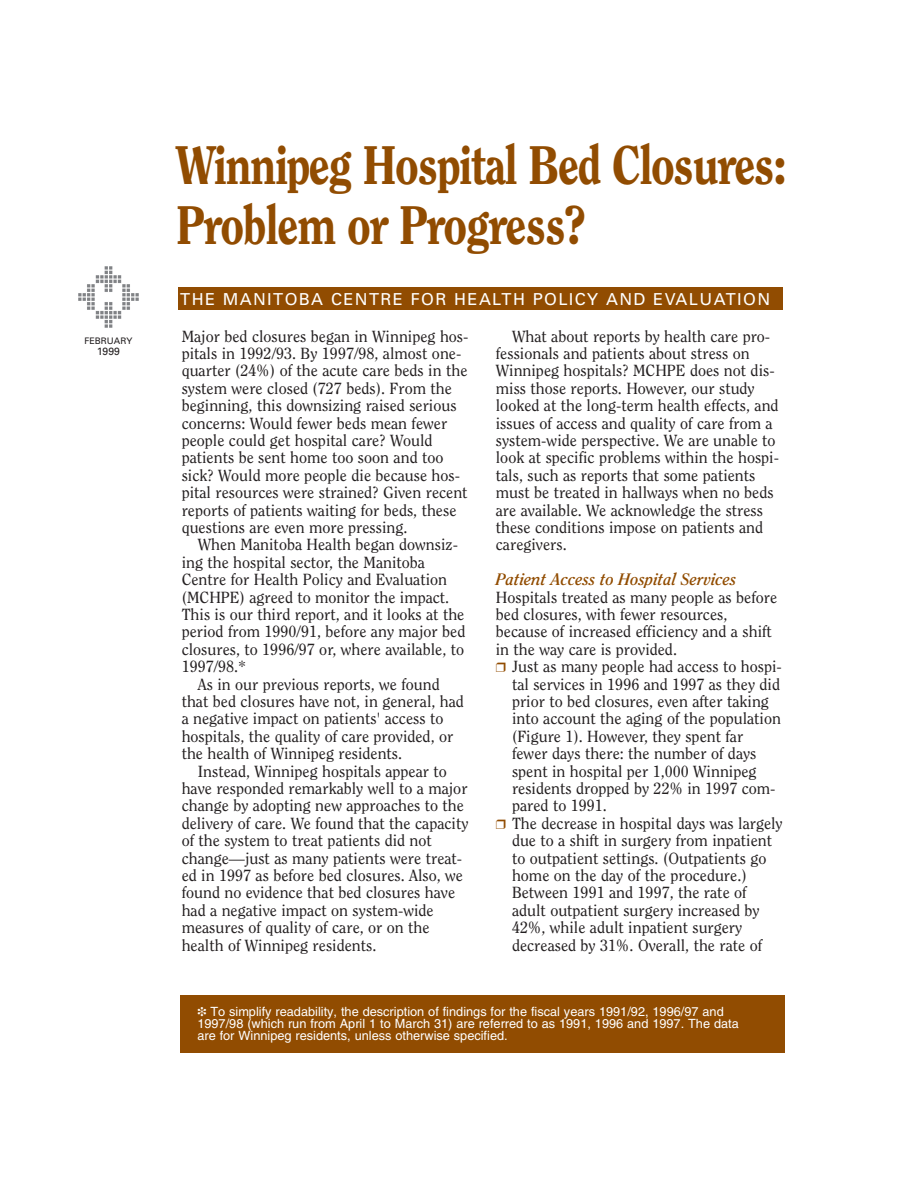
<style>
.page{position:relative;width:918px;height:1188px;background:#fff}
.page>*{position:absolute;margin:0;border:0;box-sizing:border-box;transform-origin:0 0}
.t1{font:800 54px/60px "Clearface";letter-spacing:-.035em;color:#914c01;scale:.88 1}
.t2{font:16.5px "Univers";letter-spacing:.085em;color:#fff}
.t3{font:italic 700 16.5px "Clearface";color:#914c01}
.t4{font:16.05px/17.4px "Clearface";color:#231f20}
.t5{font:12.75px/12px "Helvetica";color:#fff}
.t6{font:10.5px "Univers";color:#231f20}
.t7{font:9px "Univers";color:#231f20}
.s1{color:#914c01}
</style>
<div class="page">
<div style="left:179px;top:287px;width:604px;height:22px;background:#914c01"></div>
<img style="left:78px;top:266px;width:61px;height:62px">
<div style="left:181px;top:995px;width:604px;height:58px;background:#914c01"></div>
<p class="t7" style="left:84px;top:338px;width:50px">FEBRUARY</p>
<p class="t6" style="left:97px;top:347px;width:25px">1999</p>
<h1 class="t1" style="left:176px;top:138px;width:696px">Winnipeg Hospital Bed Closures:<br>Problem or Progress?</h1>
<p class="t2" style="left:180px;top:293px;width:591px">THE MANITOBA CENTRE FOR HEALTH POLICY AND EVALUATION</p>
<p class="t4" style="left:182px;top:328px;width:288px">Major bed closures began in Winnipeg hos&shy;pitals in 1992/93. By 1997/98, almost one&shy;quarter (24%) of the acute care beds in the system were closed (727 beds). From the beginning, this downsizing raised serious concerns: Would fewer beds mean fewer people could get hospital care? Would patients be sent home too soon and too sick? Would more people die because hos&shy;pital resources were strained? Given recent reports of patients waiting for beds, these questions are even more pressing.</p>
<p class="t4" style="left:198px;top:537px;width:262px">When Manitoba Health began downsiz-</p>
<p class="t4" style="left:182px;top:554px;width:245px">ing the hospital sector, the Manitoba</p>
<p class="t4" style="left:182px;top:572px;width:267px">Centre for Health Policy and Evaluation</p>
<p class="t4" style="left:182px;top:589px;width:269px">(MCHPE) agreed to monitor the impact.</p>
<p class="t4" style="left:182px;top:607px;width:284px">This is our third report, and it looks at the</p>
<p class="t4" style="left:182px;top:624px;width:285px">period from 1990/91, before any major bed</p>
<p class="t4" style="left:182px;top:641px;width:284px">closures, to 1996/97 or, where available, to</p>
<p class="t4" style="left:182px;top:659px;width:66px">1997/98.*</p>
<p class="t4" style="left:198px;top:676px;width:243px">As in our previous reports, we found</p>
<p class="t4" style="left:182px;top:694px;width:284px">that bed closures have not, in general, had</p>
<p class="t4" style="left:182px;top:711px;width:263px">a negative impact on patients' access to</p>
<p class="t4" style="left:182px;top:728px;width:273px">hospitals, the quality of care provided, or</p>
<p class="t4" style="left:182px;top:746px;width:222px">the health of Winnipeg residents.</p>
<p class="t4" style="left:198px;top:763px;width:250px">Instead, Winnipeg hospitals appear to</p>
<p class="t4" style="left:182px;top:781px;width:287px">have responded remarkably well to a major</p>
<p class="t4" style="left:182px;top:798px;width:284px">change by adopting new approaches to the</p>
<p class="t4" style="left:182px;top:815px;width:288px">delivery of care. We found that the capacity</p>
<p class="t4" style="left:182px;top:833px;width:252px">of the system to treat patients did not</p>
<p class="t4" style="left:182px;top:850px;width:282px">change—just as many patients were treat-</p>
<p class="t4" style="left:182px;top:868px;width:283px">ed in 1997 as before bed closures. Also, we</p>
<p class="t4" style="left:182px;top:885px;width:275px">found no evidence that bed closures have</p>
<p class="t4" style="left:182px;top:902px;width:254px">had a negative impact on system-wide</p>
<p class="t4" style="left:182px;top:920px;width:249px">measures of quality of care, or on the</p>
<p class="t4" style="left:182px;top:937px;width:196px">health of Winnipeg residents.</p>
<p class="t4" style="left:496px;top:328px;width:285px;text-indent:16px">What about reports by health care pro&shy;fessionals and patients about stress on Winnipeg hospitals? MCHPE does not dis&shy;miss those reports. However, our study looked at the long-term health effects, and issues of access and quality of care from a system-wide perspective. We are unable to look at specific problems within the hospi&shy;tals, such as reports that some patients must be treated in hallways when no beds are available. We acknowledge the stress these conditions impose on patients and caregivers.</p>
<p class="t3" style="left:496px;top:572px;width:242px">Patient Access to Hospital Services</p>
<p class="t4" style="left:496px;top:589px;width:283px">Hospitals treated as many people as before</p>
<p class="t4" style="left:496px;top:607px;width:233px">bed closures, with fewer resources,</p>
<p class="t4" style="left:496px;top:624px;width:278px">because of increased efficiency and a shift</p>
<p class="t4" style="left:496px;top:641px;width:183px">in the way care is provided.</p>
<p class="t4" style="left:496px;top:659px;width:288px"><span class="s1">❒</span> Just as many people had access to hospi-</p>
<p class="t4" style="left:512px;top:676px;width:270px">tal services in 1996 and 1997 as they did</p>
<p class="t4" style="left:512px;top:694px;width:258px">prior to bed closures, even after taking</p>
<p class="t4" style="left:512px;top:711px;width:271px">into account the aging of the population</p>
<p class="t4" style="left:512px;top:728px;width:233px">(Figure 1). However, they spent far</p>
<p class="t4" style="left:512px;top:746px;width:246px">fewer days there: the number of days</p>
<p class="t4" style="left:512px;top:763px;width:246px">spent in hospital per 1,000 Winnipeg</p>
<p class="t4" style="left:512px;top:781px;width:265px">residents dropped by 22% in 1997 com-</p>
<p class="t4" style="left:512px;top:798px;width:96px">pared to 1991.</p>
<p class="t4" style="left:496px;top:815px;width:288px"><span class="s1">❒</span> The decrease in hospital days was largely</p>
<p class="t4" style="left:512px;top:833px;width:262px">due to a shift in surgery from inpatient</p>
<p class="t4" style="left:512px;top:850px;width:256px">to outpatient settings. (Outpatients go</p>
<p class="t4" style="left:512px;top:868px;width:236px">home on the day of the procedure.)</p>
<p class="t4" style="left:512px;top:885px;width:236px">Between 1991 and 1997, the rate of</p>
<p class="t4" style="left:512px;top:902px;width:249px">adult outpatient surgery increased by</p>
<p class="t4" style="left:512px;top:920px;width:232px">42%, while adult inpatient surgery</p>
<p class="t4" style="left:512px;top:937px;width:252px">decreased by 31%. Overall, the rate of</p>
<p class="t5" style="left:197px;top:1006px;width:543px">❉ To simplify readability, the description of findings for the fiscal years 1991/92, 1996/97 and<br>1997/98 (which run from April 1 to March 31) are referred to as 1991, 1996 and 1997. The data are for Winnipeg residents, unless otherwise specified.</p>
</div>
